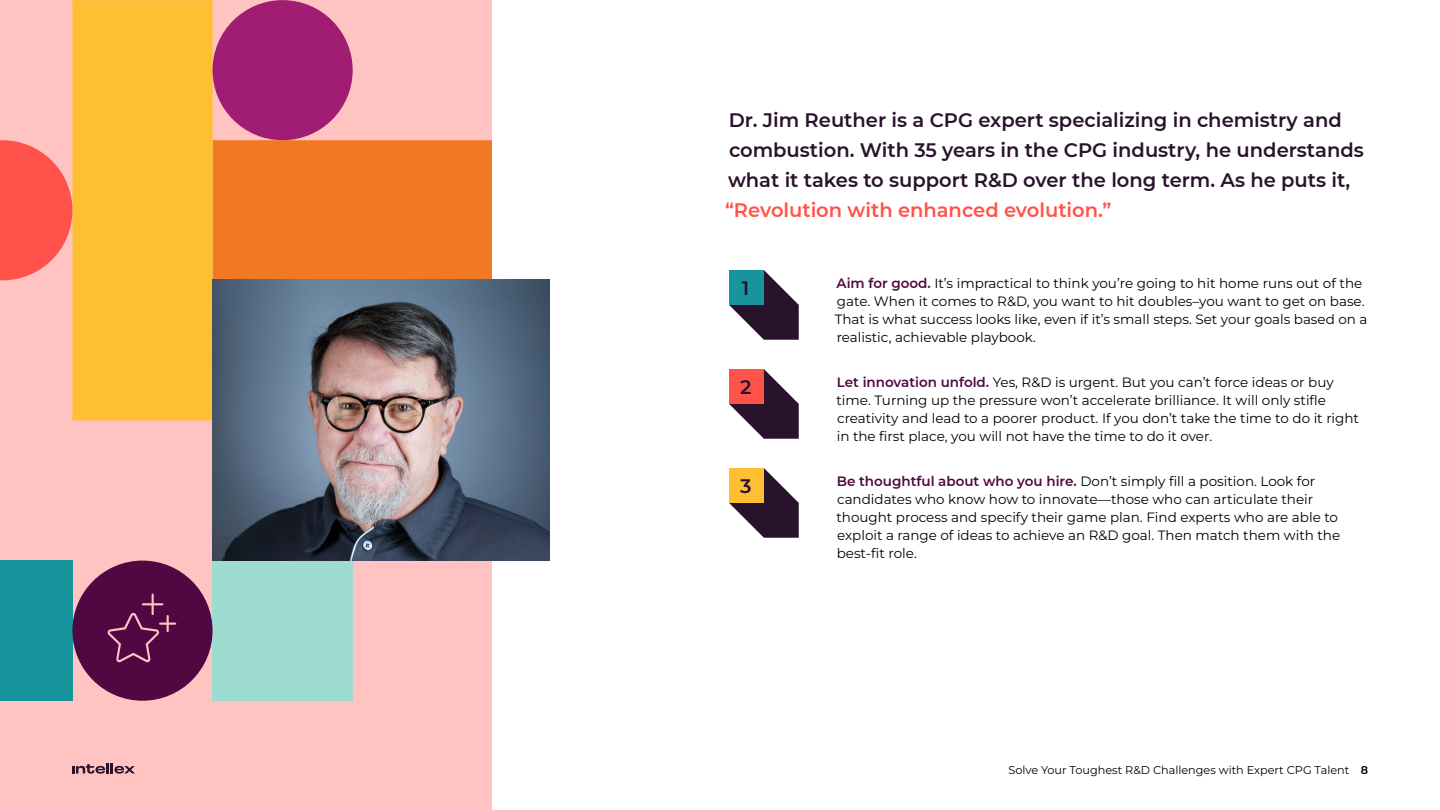
<style>
.page{position:relative;width:1440px;height:810px;background:#fff}
.page>*{position:absolute;margin:0;border:0;box-sizing:border-box;transform-origin:0 0}
.t1{font:600 19.5px/30px "Montserrat";color:#29122b}
.t2{font:600 19.5px "Montserrat";color:#ff524a}
.t3{font:13.5px/18px "Montserrat";color:#000}
.t4{font:11.25px "Montserrat";color:#000}
.s1{font-weight:600;color:#4f0842}
.s2{font-weight:600}
</style>
<div class="page">
<div style="left:0;top:0;width:492px;height:810px;background:#ffc4c2"></div>
<div style="left:213px;top:561px;width:140px;height:140px;background:#9edbd1"></div>
<svg style="left:72px;top:0;width:281px;height:420px;background:#febf3d"></svg>
<div style="left:213px;top:140px;width:279px;height:140px;background:#f27824"></div>
<div style="left:0;top:561px;width:72px;height:140px;background:#17949c"></div>
<div style="left:72px;top:561px;width:141px;height:140px;background:#4f0842;border-radius:50%"></div>
<div style="left:213px;top:0;width:140px;height:140px;background:#a11c73;border-radius:50%"></div>
<svg style="left:0;top:140px;width:72px;height:140px"></svg>
<img style="left:212px;top:280px;width:338px;height:281px">
<svg style="left:108px;top:594px;width:68px;height:68px"></svg>
<svg style="left:729px;top:270px;width:70px;height:70px"></svg>
<div style="left:729px;top:270px;width:35px;height:35px;background:#17949c"></div>
<svg style="left:729px;top:468px;width:70px;height:70px"></svg>
<div style="left:729px;top:468px;width:35px;height:35px;background:#ffbf33"></div>
<svg style="left:729px;top:369px;width:70px;height:70px"></svg>
<div style="left:729px;top:369px;width:35px;height:35px;background:#ff524a"></div>
<svg style="left:72px;top:763px;width:63px;height:11px"></svg>
<h1 class="t1" style="left:728px;top:104px;width:637px">Dr. Jim Reuther is a CPG expert specializing in chemistry and combustion. With 35 years in the CPG industry, he understands what it takes to support R&amp;D over the long term. As he puts it,</h1>
<h1 class="t2" style="left:725px;top:196px;width:388px">“Revolution with enhanced evolution.”</h1>
<h1 class="t1" style="left:742px;top:272px;width:9px">1</h1>
<h1 class="t1" style="left:740px;top:371px;width:13px">2</h1>
<h1 class="t1" style="left:740px;top:470px;width:13px">3</h1>
<p class="t3" style="left:835px;top:274px;width:534px"><span class="s1">Aim for good.</span> It’s impractical to think you’re going to hit home runs out of the gate. When it comes to R&amp;D, you want to hit doubles–you want to get on base.<br>That is what success looks like, even if it’s small steps. Set your goals based on a realistic, achievable playbook.</p>
<p class="t3" style="left:836px;top:373px;width:524px"><span class="s1">Let innovation unfold.</span> Yes, R&amp;D is urgent. But you can’t force ideas or buy time. Turning up the pressure won’t accelerate brilliance. It will only stifle creativity and lead to a poorer product. If you don’t take the time to do it right in the first place, you will not have the time to do it over.</p>
<p class="t3" style="left:836px;top:472px;width:505px"><span class="s1">Be thoughtful about who you hire.</span> Don’t simply fill a position. Look for candidates who know how to innovate—those who can articulate their thought process and specify their game plan. Find experts who are able to exploit a range of ideas to achieve an R&amp;D goal. Then match them with the best-fit role.</p>
<p class="t4" style="left:1008px;top:763px;width:361px">Solve Your Toughest R&amp;D Challenges with Expert CPG Talent <span class="s2">8</span></p>
</div>
